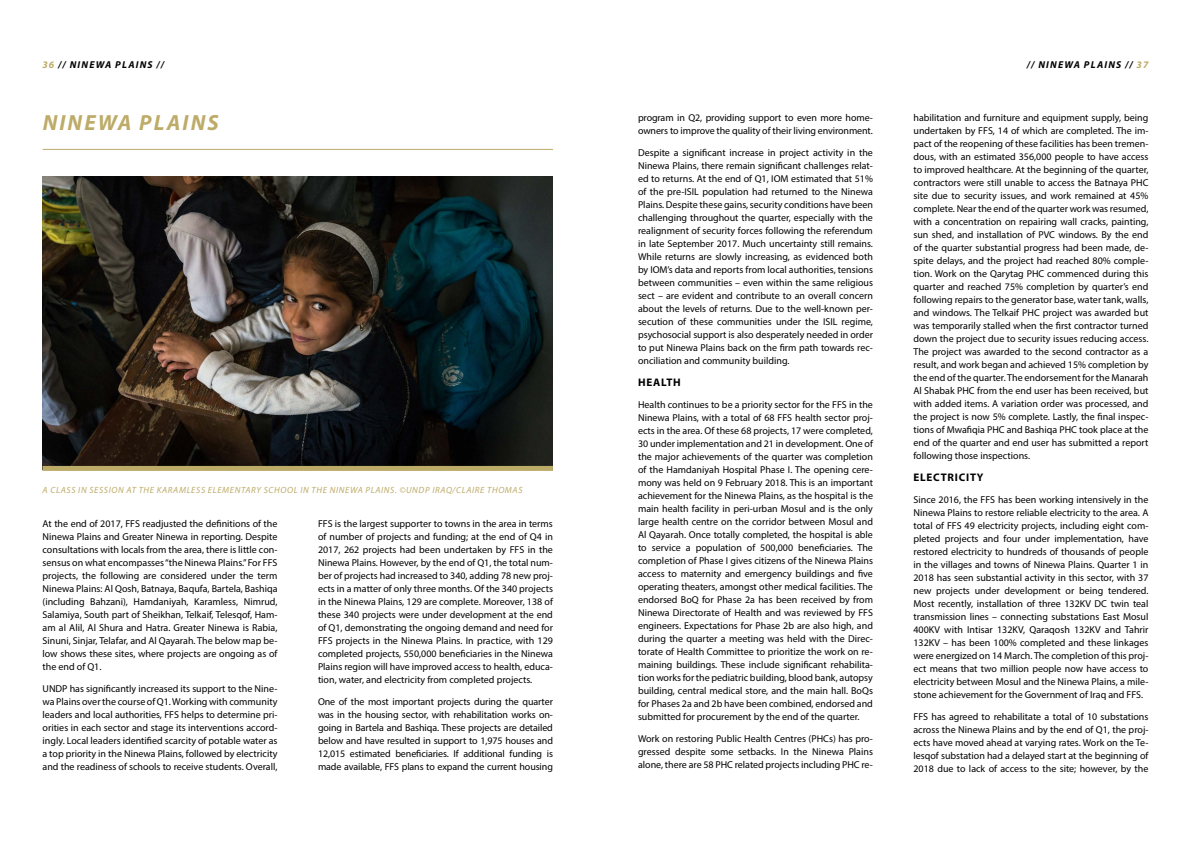
<style>
.page{position:relative;width:1191px;height:842px;background:#fff}
.page>*{position:absolute;margin:0;border:0;box-sizing:border-box;transform-origin:0 0}
.t1{font:italic 700 22px "Myriad Pro";letter-spacing:.095em;color:#bdab68}
.t2{font:700 11px "Myriad Pro";letter-spacing:.07em;color:#000}
.t3{font:10px/13px "Myriad Pro";color:#000;text-align:justify}
.t4{font:italic 700 10px "Myriad Pro";letter-spacing:.12em;color:#000}
.t5{font:italic 9px "Myriad Pro";letter-spacing:.07em;color:#bdab68}
.s1{color:#bdab68}
</style>
<div class="page">
<hr style="left:43px;top:149px;width:510px;height:1px;background:#bdab68">
<img style="left:43px;top:176px;width:510px;height:290px">
<div style="left:43px;top:466px;width:510px;height:5px;background:#bdab68"></div>
<p class="t4" style="left:43px;top:58px;width:123px"><span class="s1">36</span> // NINEWA PLAINS //</p>
<p class="t4" style="left:1026px;top:58px;width:123px">// NINEWA PLAINS // <span class="s1">37</span></p>
<h1 class="t1" style="left:43px;top:108px;width:177px">NINEWA PLAINS</h1>
<p class="t5" style="left:43px;top:484px;width:481px">A CLASS IN SESSION AT THE KARAMLESS ELEMENTARY SCHOOL IN THE NINEWA PLAINS. ©UNDP IRAQ/CLAIRE THOMAS</p>
<p class="t3" style="left:43px;top:517px;width:236px">At the end of 2017, FFS readjusted the definitions of the Ninewa Plains and Greater Ninewa in reporting. Despite consultations with locals from the area, there is little con&shy;sensus on what encompasses “the Ninewa Plains.” For FFS projects, the following are considered under the term Ninewa Plains: Al Qosh, Batnaya, Baqufa, Bartela, Bashiqa (including Bahzani), Hamdaniyah, Karamless, Nimrud, Salamiya, South part of Sheikhan, Telkaif, Telesqof, Ham&shy;am al Alil, Al Shura and Hatra. Greater Ninewa is Rabia, Sinuni, Sinjar, Telafar, and Al Qayarah. The below map be&shy;low shows these sites, where projects are ongoing as of the end of Q1.</p>
<p class="t3" style="left:43px;top:682px;width:236px">UNDP has significantly increased its support to the Nine&shy;wa Plains over the course of Q1. Working with community leaders and local authorities, FFS helps to determine pri&shy;orities in each sector and stage its interventions accord&shy;ingly. Local leaders identified scarcity of potable water as a top priority in the Ninewa Plains, followed by electricity and the readiness of schools to receive students. Overall,</p>
<p class="t3" style="left:318px;top:517px;width:236px">FFS is the largest supporter to towns in the area in terms of number of projects and funding; at the end of Q4 in 2017, 262 projects had been undertaken by FFS in the Ninewa Plains. However, by the end of Q1, the total num&shy;ber of projects had increased to 340, adding 78 new proj&shy;ects in a matter of only three months. Of the 340 projects in the Ninewa Plains, 129 are complete. Moreover, 138 of these 340 projects were under development at the end of Q1, demonstrating the ongoing demand and need for FFS projects in the Ninewa Plains. In practice, with 129 completed projects, 550,000 beneficiaries in the Ninewa Plains region will have improved access to health, educa&shy;tion, water, and electricity from completed projects.</p>
<p class="t3" style="left:318px;top:695px;width:236px">One of the most important projects during the quarter was in the housing sector, with rehabilitation works on&shy;going in Bartela and Bashiqa. These projects are detailed below and have resulted in support to 1,975 houses and 12,015 estimated beneficiaries. If additional funding is made available, FFS plans to expand the current housing</p>
<p class="t3" style="left:638px;top:111px;width:236px">program in Q2, providing support to even more home&shy;owners to improve the quality of their living environment.</p>
<p class="t3" style="left:638px;top:146px;width:236px">Despite a significant increase in project activity in the Ninewa Plains, there remain significant challenges relat&shy;ed to returns. At the end of Q1, IOM estimated that 51% of the pre-ISIL population had returned to the Ninewa Plains. Despite these gains, security conditions have been challenging throughout the quarter, especially with the realignment of security forces following the referendum in late September 2017. Much uncertainty still remains.<br>While returns are slowly increasing, as evidenced both by IOM’s data and reports from local authorities, tensions between communities – even within the same religious sect – are evident and contribute to an overall concern about the levels of returns. Due to the well-known per&shy;secution of these communities under the ISIL regime, psychosocial support is also desperately needed in order to put Ninewa Plains back on the firm path towards rec&shy;onciliation and community building.</p>
<p class="t2" style="left:638px;top:375px;width:44px">HEALTH</p>
<p class="t3" style="left:638px;top:398px;width:236px">Health continues to be a priority sector for the FFS in the Ninewa Plains, with a total of 68 FFS health sector proj&shy;ects in the area. Of these 68 projects, 17 were completed, 30 under implementation and 21 in development. One of the major achievements of the quarter was completion of the Hamdaniyah Hospital Phase I. The opening cere&shy;mony was held on 9 February 2018. This is an important achievement for the Ninewa Plains, as the hospital is the main health facility in peri-urban Mosul and is the only large health centre on the corridor between Mosul and Al Qayarah. Once totally completed, the hospital is able to service a population of 500,000 beneficiaries. The completion of Phase I gives citizens of the Ninewa Plains access to maternity and emergency buildings and five operating theaters, amongst other medical facilities. The endorsed BoQ for Phase 2a has been received by from Ninewa Directorate of Health and was reviewed by FFS engineers. Expectations for Phase 2b are also high, and during the quarter a meeting was held with the Direc&shy;torate of Health Committee to prioritize the work on re&shy;maining buildings. These include significant rehabilita&shy;tion works for the pediatric building, blood bank, autopsy building, central medical store, and the main hall. BoQs for Phases 2a and 2b have been combined, endorsed and submitted for procurement by the end of the quarter.</p>
<p class="t3" style="left:638px;top:732px;width:236px">Work on restoring Public Health Centres (PHCs) has pro&shy;gressed despite some setbacks. In the Ninewa Plains alone, there are 58 PHC related projects including PHC re-</p>
<p class="t3" style="left:913px;top:111px;width:236px">habilitation and furniture and equipment supply, being undertaken by FFS, 14 of which are completed. The im&shy;pact of the reopening of these facilities has been tremen&shy;dous, with an estimated 356,000 people to have access to improved healthcare. At the beginning of the quarter, contractors were still unable to access the Batnaya PHC site due to security issues, and work remained at 45% complete. Near the end of the quarter work was resumed, with a concentration on repairing wall cracks, painting, sun shed, and installation of PVC windows. By the end of the quarter substantial progress had been made, de&shy;spite delays, and the project had reached 80% comple&shy;tion. Work on the Qarytag PHC commenced during this quarter and reached 75% completion by quarter’s end following repairs to the generator base, water tank, walls, and windows. The Telkaif PHC project was awarded but was temporarily stalled when the first contractor turned down the project due to security issues reducing access.<br>The project was awarded to the second contractor as a result, and work began and achieved 15% completion by the end of the quarter. The endorsement for the Manarah Al Shabak PHC from the end user has been received, but with added items. A variation order was processed, and the project is now 5% complete. Lastly, the final inspec&shy;tions of Mwafiqia PHC and Bashiqa PHC took place at the end of the quarter and end user has submitted a report following those inspections.</p>
<p class="t2" style="left:913px;top:470px;width:71px">ELECTRICITY</p>
<p class="t3" style="left:913px;top:493px;width:236px">Since 2016, the FFS has been working intensively in the Ninewa Plains to restore reliable electricity to the area. A total of FFS 49 electricity projects, including eight com&shy;pleted projects and four under implementation, have restored electricity to hundreds of thousands of people in the villages and towns of Ninewa Plains. Quarter 1 in 2018 has seen substantial activity in this sector, with 37 new projects under development or being tendered.<br>Most recently, installation of three 132KV DC twin teal transmission lines – connecting substations East Mosul 400KV with Intisar 132KV, Qaraqosh 132KV and Tahrir 132KV – has been 100% completed and these linkages were energized on 14 March. The completion of this proj&shy;ect means that two million people now have access to electricity between Mosul and the Ninewa Plains, a mile&shy;stone achievement for the Government of Iraq and FFS.</p>
<p class="t3" style="left:913px;top:710px;width:236px">FFS has agreed to rehabilitate a total of 10 substations across the Ninewa Plains and by the end of Q1, the proj&shy;ects have moved ahead at varying rates. Work on the Te&shy;lesqof substation had a delayed start at the beginning of 2018 due to lack of access to the site; however, by the</p>
</div>
